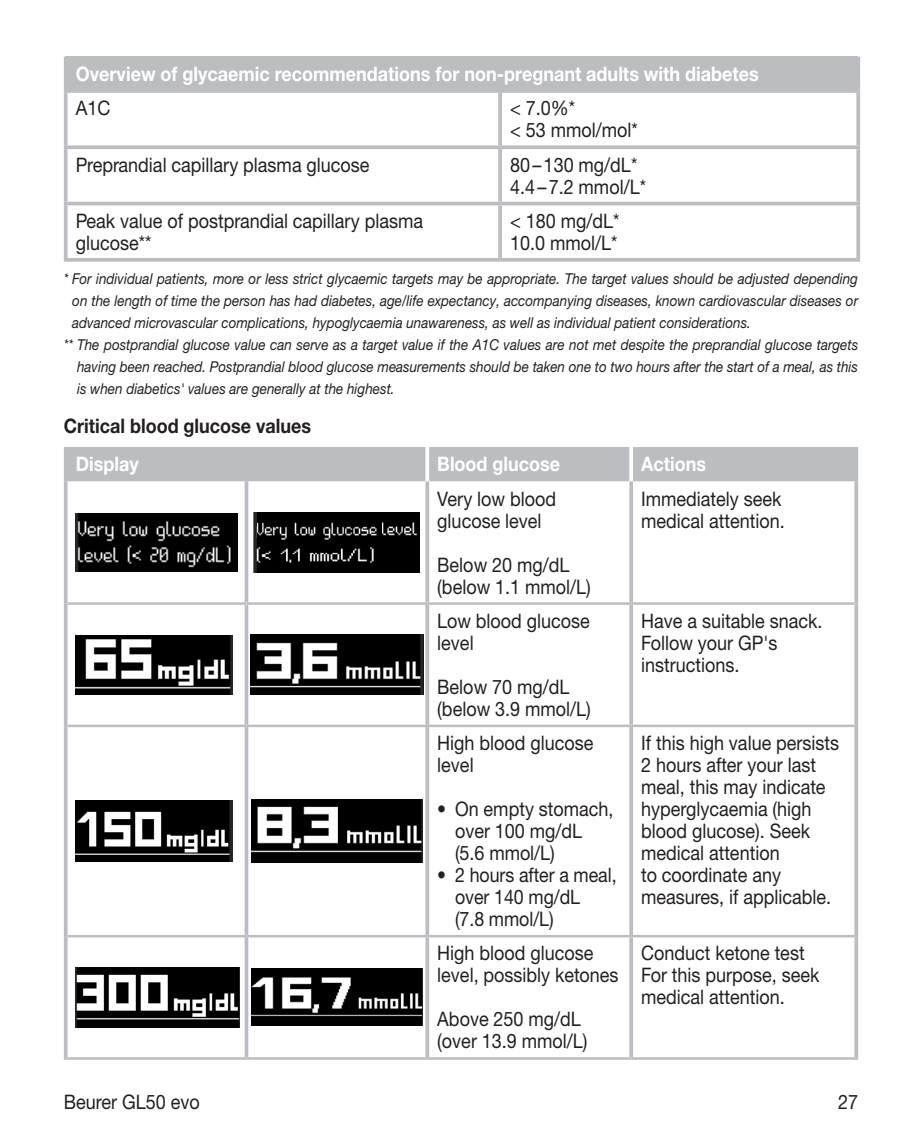
<style>
.page{position:relative;width:922px;height:1134px;background:#fff}
.page>*{position:absolute;margin:0;border:0;box-sizing:border-box;transform-origin:0 0}
.t1{font:20px/22px "Helvetica Neue LTW1 G";color:#231f20;scale:.9 1}
.t2{font:700 20px "Helvetica Neue LTW1 G";color:#fff;scale:.9 1}
.t3{font:20px/22px "Helvetica Neue LTW1 G";color:#231f20;scale:.89 1}
.t4{font:700 20px "Helvetica Neue LTW1 G";color:#231f20;scale:.9 1}
.t5{font:italic 15px "Helvetica Neue LTW1 G";color:#231f20;scale:.9 1}
</style>
<div class="page">
<div style="left:66px;top:57px;width:792px;height:34px;background:#bcbdc0"></div>
<hr style="left:64px;top:57px;width:4px;height:32px;background:#bcbdc0">
<hr style="left:64px;top:89px;width:436px;height:4px;background:#bcbdc0">
<svg style="left:64px;top:93px;width:4px;height:52px"></svg>
<hr style="left:500px;top:89px;width:359px;height:4px;background:#bcbdc0">
<svg style="left:498px;top:93px;width:4px;height:52px"></svg>
<hr style="left:856px;top:93px;width:3px;height:52px;background:#bcbdc0">
<svg style="left:64px;top:145px;width:436px;height:4px;background:#c2c3c5"></svg>
<svg style="left:64px;top:149px;width:4px;height:53px"></svg>
<svg style="left:500px;top:145px;width:359px;height:4px"></svg>
<svg style="left:498px;top:149px;width:4px;height:53px"></svg>
<hr style="left:856px;top:149px;width:3px;height:53px;background:#bcbdc0">
<hr style="left:64px;top:202px;width:436px;height:3px;background:#bcbdc0">
<svg style="left:64px;top:205px;width:4px;height:53px"></svg>
<hr style="left:500px;top:202px;width:359px;height:3px;background:#bcbdc0">
<svg style="left:498px;top:205px;width:4px;height:53px"></svg>
<hr style="left:856px;top:205px;width:3px;height:53px;background:#bcbdc0">
<svg style="left:64px;top:258px;width:436px;height:4px;background:#c0c1c4"></svg>
<svg style="left:500px;top:258px;width:359px;height:4px"></svg>
<hr style="left:856px;top:57px;width:3px;height:32px;background:#bcbdc0">
<div style="left:68px;top:447px;width:786px;height:34px;background:#bcbdc0"></div>
<hr style="left:64px;top:447px;width:4px;height:34px;background:#bcbdc0">
<hr style="left:854px;top:447px;width:3px;height:34px;background:#bcbdc0">
<svg style="left:64px;top:481px;width:4px;height:123px"></svg>
<svg style="left:244px;top:481px;width:4px;height:121px"></svg>
<svg style="left:425px;top:481px;width:4px;height:121px"></svg>
<svg style="left:629px;top:481px;width:4px;height:121px"></svg>
<hr style="left:854px;top:481px;width:3px;height:123px;background:#bcbdc0">
<svg style="left:64px;top:604px;width:4px;height:122px"></svg>
<svg style="left:244px;top:605px;width:4px;height:120px"></svg>
<svg style="left:425px;top:605px;width:4px;height:120px"></svg>
<svg style="left:629px;top:605px;width:4px;height:120px"></svg>
<hr style="left:854px;top:604px;width:3px;height:122px;background:#bcbdc0">
<svg style="left:64px;top:726px;width:4px;height:210px"></svg>
<svg style="left:244px;top:727px;width:4px;height:208px"></svg>
<svg style="left:425px;top:727px;width:4px;height:208px"></svg>
<svg style="left:629px;top:727px;width:4px;height:208px"></svg>
<hr style="left:854px;top:726px;width:3px;height:210px;background:#bcbdc0">
<svg style="left:64px;top:936px;width:4px;height:121px"></svg>
<svg style="left:244px;top:937px;width:4px;height:120px"></svg>
<svg style="left:425px;top:937px;width:4px;height:120px"></svg>
<svg style="left:629px;top:937px;width:4px;height:120px"></svg>
<hr style="left:854px;top:936px;width:3px;height:121px;background:#bcbdc0">
<svg style="left:425px;top:447px;width:4px;height:34px"></svg>
<svg style="left:629px;top:447px;width:4px;height:34px"></svg>
<hr style="left:68px;top:602px;width:178px;height:3px;background:#bcbdc0">
<hr style="left:246px;top:602px;width:181px;height:3px;background:#bcbdc0">
<hr style="left:427px;top:602px;width:204px;height:3px;background:#bcbdc0">
<hr style="left:631px;top:602px;width:223px;height:3px;background:#bcbdc0">
<hr style="left:68px;top:725px;width:178px;height:2px;background:#bcbdc0">
<hr style="left:246px;top:725px;width:181px;height:2px;background:#bcbdc0">
<hr style="left:427px;top:725px;width:204px;height:2px;background:#bcbdc0">
<hr style="left:631px;top:725px;width:223px;height:2px;background:#bcbdc0">
<hr style="left:68px;top:935px;width:178px;height:2px;background:#bcbdc0">
<hr style="left:246px;top:935px;width:181px;height:2px;background:#bcbdc0">
<hr style="left:427px;top:935px;width:204px;height:2px;background:#bcbdc0">
<hr style="left:631px;top:935px;width:223px;height:2px;background:#bcbdc0">
<hr style="left:64px;top:1057px;width:182px;height:3px;background:#bcbdc0">
<hr style="left:246px;top:1057px;width:181px;height:3px;background:#bcbdc0">
<hr style="left:427px;top:1057px;width:204px;height:3px;background:#bcbdc0">
<hr style="left:631px;top:1057px;width:226px;height:3px;background:#bcbdc0">
<img style="left:76px;top:514px;width:161px;height:57px">
<img style="left:254px;top:512px;width:166px;height:60px">
<img style="left:257px;top:519px;width:125px;height:22px">
<img style="left:382px;top:520px;width:35px;height:19px">
<img style="left:76px;top:635px;width:156px;height:59px">
<img style="left:250px;top:635px;width:173px;height:60px">
<img style="left:76px;top:800px;width:156px;height:61px">
<img style="left:251px;top:799px;width:171px;height:63px">
<img style="left:76px;top:968px;width:164px;height:59px">
<img style="left:251px;top:969px;width:171px;height:57px">
<p class="t2" style="left:76px;top:62px;width:760px">Overview of glycaemic recommendations for non-pregnant adults with diabetes</p>
<p class="t1" style="left:76px;top:97px;width:40px">A1C</p>
<p class="t1" style="left:510px;top:97px;width:143px">&lt; 7.0%*<br>&lt; 53 mmol/mol*</p>
<p class="t1" style="left:76px;top:153px;width:328px">Preprandial capillary plasma glucose</p>
<p class="t1" style="left:510px;top:153px;width:152px">80–130 mg/dL*<br>4.4–7.2 mmol/L*</p>
<p class="t1" style="left:76px;top:210px;width:387px">Peak value of postprandial capillary plasma glucose**</p>
<p class="t1" style="left:510px;top:210px;width:123px">&lt; 180 mg/dL*<br>10.0 mmol/L*</p>
<p class="t5" style="left:64px;top:269px;width:883px">* For individual patients, more or less strict glycaemic targets may be appropriate. The target values should be adjusted depending</p>
<p class="t5" style="left:72px;top:291px;width:874px">on the length of time the person has had diabetes, age/life expectancy, accompanying diseases, known cardiovascular diseases or</p>
<p class="t5" style="left:72px;top:313px;width:755px">advanced microvascular complications, hypoglycaemia unawareness, as well as individual patient considerations.</p>
<p class="t5" style="left:64px;top:335px;width:884px">** The postprandial glucose value can serve as a target value if the A1C values are not met despite the preprandial glucose targets</p>
<p class="t5" style="left:77px;top:357px;width:869px">having been reached. Postprandial blood glucose measurements should be taken one to two hours after the start of a meal, as this</p>
<p class="t5" style="left:77px;top:379px;width:354px">is when diabetics' values are generally at the highest.</p>
<p class="t4" style="left:64px;top:414px;width:276px">Critical blood glucose values</p>
<p class="t2" style="left:76px;top:452px;width:71px">Display</p>
<p class="t2" style="left:437px;top:452px;width:138px">Blood glucose</p>
<p class="t2" style="left:641px;top:452px;width:74px">Actions</p>
<p class="t1" style="left:437px;top:487px;width:133px">Very low blood glucose level</p>
<p class="t1" style="left:437px;top:553px;width:172px">Below 20 mg/dL (below 1.1 mmol/L)</p>
<p class="t1" style="left:641px;top:487px;width:161px">Immediately seek medical attention.</p>
<p class="t1" style="left:437px;top:610px;width:171px">Low blood glucose level</p>
<p class="t1" style="left:437px;top:676px;width:172px">Below 70 mg/dL (below 3.9 mmol/L)</p>
<p class="t1" style="left:437px;top:732px;width:175px">High blood glucose level</p>
<p class="t1" style="left:455px;top:798px;width:177px;text-indent:-18px">• On empty stomach, over 100 mg/dL (5.6 mmol/L)</p>
<p class="t3" style="left:455px;top:864px;width:183px;text-indent:-18px">• 2 hours after a meal, over 140 mg/dL<br>(7.8 mmol/L)</p>
<p class="t1" style="left:437px;top:942px;width:203px">High blood glucose level, possibly ketones</p>
<p class="t1" style="left:437px;top:1008px;width:168px">Above 250 mg/dL (over 13.9 mmol/L)</p>
<p class="t1" style="left:641px;top:610px;width:203px">Have a suitable snack.<br>Follow your GP's instructions.</p>
<p class="t1" style="left:641px;top:732px;width:221px">If this high value persists<br>2 hours after your last meal, this may indicate hyperglycaemia (high blood glucose). Seek medical attention<br>to coordinate any measures, if applicable.</p>
<p class="t1" style="left:641px;top:942px;width:199px">Conduct ketone test<br>For this purpose, seek medical attention.</p>
<p class="t1" style="left:64px;top:1091px;width:152px">Beurer GL50 evo</p>
<p class="t1" style="left:837px;top:1091px;width:24px">27</p>
</div>
